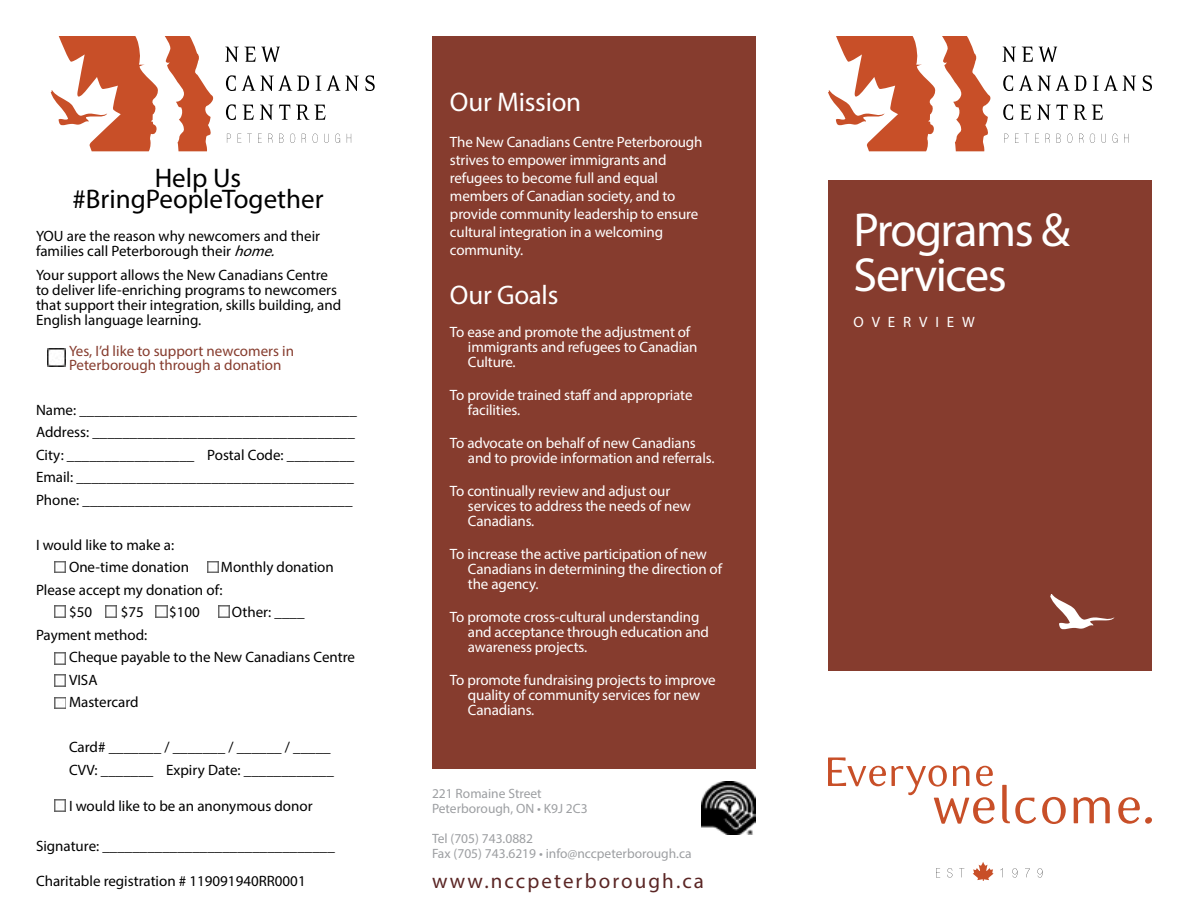
<style>
.page{position:relative;width:1188px;height:918px;background:#fff}
.page>*{position:absolute;margin:0;border:0;box-sizing:border-box;transform-origin:0 0}
.t1{font:48px/45px "Myriad Pro";letter-spacing:-.03em;color:#fff}
.t2{font:27px/21px "Myriad Pro";color:#000;text-align:center}
.t3{font:27px "Myriad Pro";letter-spacing:-.01em;color:#fff}
.t4{font:21px "Myriad Pro";letter-spacing:.1em;color:#5b2625}
.t5{font:15px/22.5px "Myriad Pro";color:#000}
.t6{font:15px/15px "Myriad Pro";letter-spacing:-.01em;color:#fff}
.t7{font:15px/13.5px "Myriad Pro";color:#863c2e}
.t8{font:15px "Myriad Pro";letter-spacing:.52em;color:#fff}
.t9{font:13.5px/15px "Myriad Pro";color:#9d9fa2}
.s1{font-style:italic}
</style>
<div class="page">
<div style="left:828px;top:180px;width:324px;height:491px;background:#863c2e"></div>
<svg style="left:828px;top:36px;width:163px;height:115px"></svg>
<svg style="left:1004px;top:134px;width:4px;height:9px"></svg>
<svg style="left:1015px;top:134px;width:4px;height:9px"></svg>
<svg style="left:1035px;top:134px;width:4px;height:9px"></svg>
<svg style="left:1046px;top:134px;width:4px;height:9px"></svg>
<svg style="left:1056px;top:134px;width:5px;height:9px"></svg>
<svg style="left:1067px;top:134px;width:5px;height:9px"></svg>
<svg style="left:1079px;top:134px;width:4px;height:9px"></svg>
<svg style="left:1090px;top:134px;width:5px;height:9px"></svg>
<svg style="left:1102px;top:134px;width:4px;height:9px"></svg>
<svg style="left:1112px;top:134px;width:5px;height:9px"></svg>
<svg style="left:1124px;top:134px;width:4px;height:9px"></svg>
<svg style="left:1002px;top:47px;width:14px;height:15px"></svg>
<svg style="left:1022px;top:47px;width:35px;height:15px"></svg>
<svg style="left:1003px;top:75px;width:10px;height:16px"></svg>
<svg style="left:1019px;top:75px;width:67px;height:16px"></svg>
<svg style="left:1093px;top:75px;width:43px;height:16px"></svg>
<svg style="left:1143px;top:75px;width:9px;height:16px"></svg>
<svg style="left:1003px;top:104px;width:10px;height:16px"></svg>
<svg style="left:1020px;top:105px;width:11px;height:15px"></svg>
<svg style="left:1037px;top:105px;width:66px;height:15px"></svg>
<div style="left:432px;top:36px;width:324px;height:732px;background:#863c2e"></div>
<svg style="left:1050px;top:594px;width:64px;height:35px"></svg>
<svg style="left:828px;top:757px;width:58px;height:30px"></svg>
<svg style="left:892px;top:765px;width:103px;height:59px"></svg>
<svg style="left:1002px;top:785px;width:34px;height:39px"></svg>
<svg style="left:1042px;top:797px;width:24px;height:27px"></svg>
<svg style="left:1074px;top:797px;width:36px;height:26px"></svg>
<svg style="left:1118px;top:797px;width:22px;height:27px"></svg>
<div style="left:1145px;top:817px;width:7px;height:7px;background:#c84f28;border-radius:50%"></div>
<svg style="left:973px;top:862px;width:21px;height:19px"></svg>
<svg style="left:936px;top:868px;width:4px;height:9px"></svg>
<svg style="left:947px;top:868px;width:5px;height:10px"></svg>
<svg style="left:959px;top:868px;width:5px;height:9px"></svg>
<svg style="left:1000px;top:868px;width:3px;height:9px"></svg>
<svg style="left:1012px;top:868px;width:5px;height:10px"></svg>
<svg style="left:1038px;top:868px;width:4px;height:10px"></svg>
<img style="left:702px;top:781px;width:54px;height:54px">
<svg style="left:55px;top:697px;width:11px;height:12px"></svg>
<img style="left:48px;top:349px;width:18px;height:18px">
<svg style="left:54px;top:562px;width:12px;height:11px"></svg>
<svg style="left:207px;top:562px;width:11px;height:11px"></svg>
<svg style="left:54px;top:606px;width:12px;height:11px"></svg>
<svg style="left:105px;top:606px;width:11px;height:11px"></svg>
<svg style="left:156px;top:606px;width:11px;height:11px"></svg>
<svg style="left:218px;top:606px;width:12px;height:11px"></svg>
<svg style="left:54px;top:800px;width:12px;height:11px"></svg>
<svg style="left:54px;top:653px;width:12px;height:11px"></svg>
<svg style="left:54px;top:675px;width:12px;height:11px"></svg>
<svg style="left:51px;top:36px;width:163px;height:115px"></svg>
<svg style="left:227px;top:134px;width:4px;height:9px"></svg>
<svg style="left:258px;top:134px;width:4px;height:9px"></svg>
<svg style="left:268px;top:134px;width:5px;height:9px"></svg>
<svg style="left:279px;top:134px;width:5px;height:9px"></svg>
<svg style="left:290px;top:134px;width:5px;height:9px"></svg>
<svg style="left:302px;top:134px;width:4px;height:9px"></svg>
<svg style="left:313px;top:134px;width:5px;height:9px"></svg>
<svg style="left:324px;top:134px;width:5px;height:9px"></svg>
<svg style="left:335px;top:134px;width:5px;height:9px"></svg>
<svg style="left:347px;top:134px;width:4px;height:9px"></svg>
<svg style="left:225px;top:47px;width:55px;height:15px"></svg>
<svg style="left:226px;top:75px;width:10px;height:16px"></svg>
<svg style="left:242px;top:75px;width:67px;height:16px"></svg>
<svg style="left:316px;top:76px;width:5px;height:15px"></svg>
<svg style="left:327px;top:75px;width:32px;height:16px"></svg>
<svg style="left:365px;top:75px;width:10px;height:16px"></svg>
<svg style="left:226px;top:104px;width:10px;height:16px"></svg>
<svg style="left:242px;top:105px;width:12px;height:15px"></svg>
<svg style="left:260px;top:105px;width:13px;height:15px"></svg>
<svg style="left:279px;top:105px;width:11px;height:15px"></svg>
<svg style="left:296px;top:105px;width:30px;height:15px"></svg>
<h2 class="t2" style="left:72px;top:167px;width:253px">Help Us #BringPeopleTogether</h2>
<p class="t5" style="left:36px;top:228px;width:286px;line-height:15px">YOU are the reason why newcomers and their families call Peterborough their <span class="s1">home.</span></p>
<p class="t5" style="left:36px;top:267px;width:307px;line-height:15px">Your support allows the New Canadians Centre to deliver life-enriching programs to newcomers that support their integration, skills building, and English language learning.</p>
<p class="t7" style="left:69px;top:344px;width:227px">Yes, I’d like to support newcomers in<br>Peterborough through a donation</p>
<p class="t5" style="left:36px;top:398px;width:322px">Name: _____________________________________ Address: ___________________________________ City: _________________ Postal Code: _________ Email: _____________________________________ Phone: ____________________________________</p>
<p class="t5" style="left:69px;top:533px;width:122px;text-indent:-33px">I would like to make a:<br>One-time donation</p>
<p class="t5" style="left:221px;top:556px;width:114px">Monthly donation</p>
<p class="t5" style="left:36px;top:578px;width:188px">Please accept my donation of:</p>
<p class="t5" style="left:69px;top:601px;width:25px">$50</p>
<p class="t5" style="left:121px;top:601px;width:25px">$75</p>
<p class="t5" style="left:169px;top:601px;width:32px">$100</p>
<p class="t5" style="left:232px;top:601px;width:74px">Other: ____</p>
<p class="t5" style="left:69px;top:623px;width:288px;text-indent:-33px">Payment method:<br>Cheque payable to the New Canadians Centre<br>VISA<br>Mastercard</p>
<p class="t5" style="left:69px;top:736px;width:266px">Card# _______ / _______ / ______ / _____<br>CVV: _______ Expiry Date: ____________</p>
<p class="t5" style="left:69px;top:794px;width:245px">I would like to be an anonymous donor</p>
<p class="t5" style="left:36px;top:835px;width:300px">Signature: _______________________________</p>
<p class="t5" style="left:36px;top:869px;width:271px">Charitable registration # 119091940RR0001</p>
<h2 class="t3" style="left:450px;top:85px;width:133px">Our Mission</h2>
<p class="t6" style="left:450px;top:132px;width:254px;line-height:18px">The New Canadians Centre Peterborough strives to empower immigrants and refugees to become full and equal members of Canadian society, and to provide community leadership to ensure cultural integration in a welcoming community.</p>
<h2 class="t3" style="left:450px;top:278px;width:110px">Our Goals</h2>
<p class="t6" style="left:468px;top:324px;width:231px;text-indent:-18px">To ease and promote the adjustment of immigrants and refugees to Canadian<br>Culture.</p>
<p class="t6" style="left:468px;top:387px;width:226px;text-indent:-18px">To provide trained staff and appropriate facilities.</p>
<p class="t6" style="left:468px;top:435px;width:248px;text-indent:-18px">To advocate on behalf of new Canadians and to provide information and referrals.</p>
<p class="t6" style="left:468px;top:483px;width:224px;text-indent:-18px">To continually review and adjust our services to address the needs of new<br>Canadians.</p>
<p class="t6" style="left:468px;top:546px;width:256px;text-indent:-18px">To increase the active participation of new<br>Canadians in determining the direction of the agency.</p>
<p class="t6" style="left:468px;top:609px;width:243px;text-indent:-18px">To promote cross-cultural understanding and acceptance through education and awareness projects.</p>
<p class="t6" style="left:468px;top:672px;width:249px;text-indent:-18px">To promote fundraising projects to improve quality of community services for new<br>Canadians.</p>
<p class="t9" style="left:432px;top:786px;width:157px">221 Romaine Street<br>Peterborough, ON • K9J 2C3</p>
<p class="t9" style="left:432px;top:831px;width:261px">Tel (705) 743.0882<br>Fax (705) 743.6219 • info@nccpeterborough.ca</p>
<h3 class="t4" style="left:432px;top:868px;width:274px">www.nccpeterborough.ca</h3>
<h1 class="t1" style="left:853px;top:207px;width:218px">Programs &amp;<br>Services</h1>
<p class="t8" style="left:854px;top:313px;width:123px">OVERVIEW</p>
</div>
